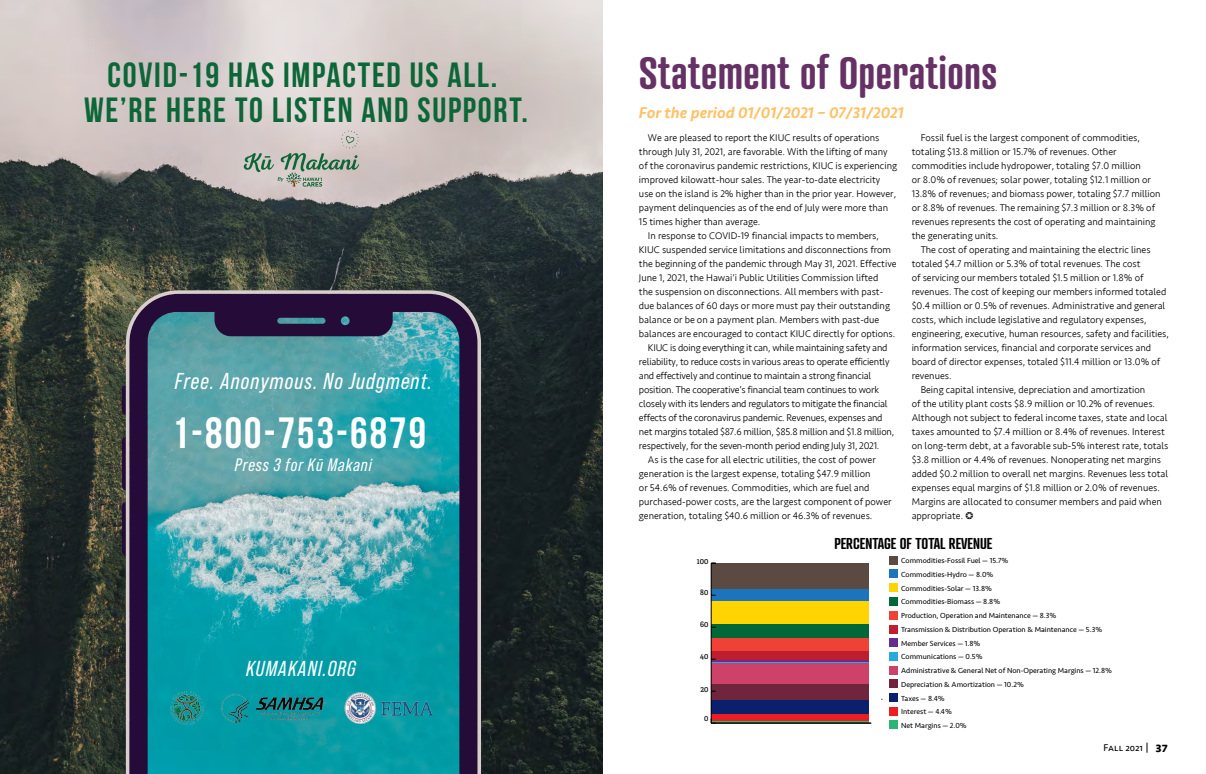
<style>
.page{position:relative;width:1206px;height:774px;background:#fff}
.page>*{position:absolute;margin:0;border:0;box-sizing:border-box;transform-origin:0 0}
.t1{font:600 44px "Atrament";color:#663165}
.t2{font:43.7px "Bebas Neue";letter-spacing:.05em;color:#fff}
.t3{font:35px/35px "Bebas Neue";letter-spacing:.05em;color:#0c6637;text-align:center}
.t4{font:italic 23px "Bebas Neue Pro";letter-spacing:.05em;color:#fff}
.t5{font:italic 21.7px "Bebas Neue Pro";letter-spacing:.05em;color:#fff}
.t6{font:italic 18px "Bebas Neue Pro";letter-spacing:.05em;color:#fff}
.t7{font:italic 500 16px "Seravek";color:#ffc267}
.t8{font:600 15.3px "Atrament";color:#000}
.t9{font:300 10px/14px "Seravek";color:#000}
.t10{font:300 10px "Seravek";letter-spacing:-.02em;color:#000}
.t11{font:10px "Seravek";color:#000}
.t12{font:8.5px "Adelle Condensed";color:#000}
.t13{font:7.6px/13.7px "Seravek";color:#000}
.s1{font-weight:500;font-size:14px}
</style>
<div class="page">
<svg style="left:1146px;top:743px;width:2px;height:10px"></svg>
<hr style="left:712px;top:721px;width:157px;height:2px;background:#2bb673">
<div style="left:712px;top:714px;width:157px;height:7px;background:#ed1d24"></div>
<div style="left:712px;top:700px;width:157px;height:14px;background:#0b206c"></div>
<div style="left:712px;top:684px;width:157px;height:16px;background:#71253d"></div>
<div style="left:712px;top:663px;width:157px;height:21px;background:#cd4269"></div>
<hr style="left:712px;top:662px;width:157px;height:1px;background:#28aae1">
<hr style="left:712px;top:659px;width:157px;height:3px;background:#662d91">
<div style="left:712px;top:651px;width:157px;height:8px;background:#be1e2d"></div>
<div style="left:712px;top:637px;width:157px;height:14px;background:#ef4136"></div>
<div style="left:712px;top:623px;width:157px;height:14px;background:#006838"></div>
<div style="left:712px;top:601px;width:157px;height:22px;background:#ffd400"></div>
<div style="left:712px;top:588px;width:157px;height:13px;background:#1c75bc"></div>
<div style="left:712px;top:563px;width:157px;height:25px;background:#5a4a42"></div>
<div style="left:889px;top:556px;width:8px;height:8px;background:#5a4a42"></div>
<div style="left:889px;top:570px;width:8px;height:8px;background:#1c75bc"></div>
<div style="left:889px;top:584px;width:8px;height:8px;background:#ffd400"></div>
<div style="left:889px;top:597px;width:8px;height:8px;background:#006838"></div>
<div style="left:889px;top:612px;width:8px;height:8px;background:#ef4136"></div>
<div style="left:889px;top:625px;width:8px;height:8px;background:#be1e2d"></div>
<div style="left:889px;top:638px;width:8px;height:8px;background:#662d91"></div>
<div style="left:889px;top:653px;width:8px;height:8px;background:#28aae1"></div>
<div style="left:889px;top:666px;width:8px;height:8px;background:#cd4269"></div>
<div style="left:889px;top:680px;width:8px;height:8px;background:#71253d"></div>
<div style="left:889px;top:693px;width:8px;height:8px;background:#0b206c"></div>
<div style="left:889px;top:708px;width:8px;height:8px;background:#ed1d24"></div>
<div style="left:889px;top:720px;width:8px;height:8px;background:#2bb673"></div>
<hr style="left:711px;top:723px;width:160px;height:1px;background:#000">
<hr style="left:711px;top:563px;width:1px;height:160px;background:#000">
<svg style="left:711px;top:719px;width:5px;height:5px"></svg>
<img style="left:0;top:0;width:603px;height:774px">
<svg style="left:122px;top:385px;width:4px;height:30px"></svg>
<svg style="left:122px;top:437px;width:4px;height:53px"></svg>
<svg style="left:122px;top:502px;width:4px;height:53px"></svg>
<svg style="left:244px;top:130px;width:115px;height:57px;background:#bcbcb5"></svg>
<svg style="left:126px;top:290px;width:355px;height:484px;background:#3a8d9b"></svg>
<h3 class="t3" style="left:84px;top:57px;width:445px">COVID-19 HAS IMPACTED US ALL.<br>WE’RE HERE TO LISTEN AND SUPPORT.</h3>
<h3 class="t4" style="left:175px;top:368px;width:259px">Free. Anonymous. No Judgment.</h3>
<h2 class="t2" style="left:172px;top:409px;width:256px">1-800-753-6879</h2>
<h3 class="t6" style="left:235px;top:454px;width:138px">Press 3 for Kū Makani</h3>
<h3 class="t5" style="left:246px;top:656px;width:111px">KUMAKANI.ORG</h3>
<h1 class="t1" style="left:639px;top:45px;width:360px">Statement of Operations</h1>
<h3 class="t7" style="left:639px;top:102px;width:266px">For the period 01/01/2021 – 07/31/2021</h3>
<p class="t9" style="left:648px;top:130px;width:233px">We are pleased to report the KIUC results of operations</p>
<p class="t9" style="left:639px;top:144px;width:250px">through July 31, 2021, are favorable. With the lifting of many</p>
<p class="t9" style="left:639px;top:158px;width:260px">of the coronavirus pandemic restrictions, KIUC is experiencing</p>
<p class="t9" style="left:639px;top:172px;width:243px">improved kilowatt-hour sales. The year-to-date electricity</p>
<p class="t9" style="left:639px;top:186px;width:259px">use on the island is 2% higher than in the prior year. However,</p>
<p class="t9" style="left:639px;top:200px;width:251px">payment delinquencies as of the end of July were more than</p>
<p class="t9" style="left:639px;top:214px;width:123px">15 times higher than average.</p>
<p class="t9" style="left:648px;top:228px;width:232px">In response to COVID-19 financial impacts to members,</p>
<p class="t9" style="left:639px;top:242px;width:254px">KIUC suspended service limitations and disconnections from</p>
<p class="t9" style="left:639px;top:256px;width:259px">the beginning of the pandemic through May 31, 2021. Effective</p>
<p class="t9" style="left:639px;top:270px;width:241px">June 1, 2021, the Hawai‘i Public Utilities Commission lifted</p>
<p class="t9" style="left:639px;top:284px;width:246px">the suspension on disconnections. All members with past-</p>
<p class="t9" style="left:639px;top:298px;width:253px">due balances of 60 days or more must pay their outstanding</p>
<p class="t9" style="left:639px;top:312px;width:242px">balance or be on a payment plan. Members with past-due</p>
<p class="t9" style="left:639px;top:326px;width:258px">balances are encouraged to contact KIUC directly for options.</p>
<p class="t10" style="left:648px;top:341px;width:241px">KIUC is doing everything it can, while maintaining safety and</p>
<p class="t10" style="left:639px;top:355px;width:252px">reliability, to reduce costs in various areas to operate efficiently</p>
<p class="t10" style="left:639px;top:369px;width:234px">and effectively and continue to maintain a strong financial</p>
<p class="t10" style="left:639px;top:383px;width:242px">position. The cooperative’s financial team continues to work</p>
<p class="t10" style="left:639px;top:397px;width:250px">closely with its lenders and regulators to mitigate the financial</p>
<p class="t10" style="left:639px;top:411px;width:245px">effects of the coronavirus pandemic. Revenues, expenses and</p>
<p class="t10" style="left:639px;top:425px;width:257px">net margins totaled $87.6 million, $85.8 million and $1.8 million,</p>
<p class="t10" style="left:639px;top:439px;width:242px">respectively, for the seven-month period ending July 31, 2021.</p>
<p class="t9" style="left:648px;top:452px;width:229px">As is the case for all electric utilities, the cost of power</p>
<p class="t9" style="left:639px;top:466px;width:233px">generation is the largest expense, totaling $47.9 million</p>
<p class="t9" style="left:639px;top:480px;width:232px">or 54.6% of revenues. Commodities, which are fuel and</p>
<p class="t9" style="left:639px;top:494px;width:254px">purchased-power costs, are the largest component of power</p>
<p class="t9" style="left:639px;top:508px;width:235px">generation, totaling $40.6 million or 46.3% of revenues.</p>
<p class="t9" style="left:912px;top:130px;width:251px;text-indent:9px">Fossil fuel is the largest component of commodities, totaling $13.8 million or 15.7% of revenues. Other commodities include hydropower, totaling $7.0 million<br>or 8.0% of revenues; solar power, totaling $12.1 million or 13.8% of revenues; and biomass power, totaling $7.7 million or 8.8% of revenues. The remaining $7.3 million or 8.3% of revenues represents the cost of operating and maintaining the generating units.</p>
<p class="t9" style="left:921px;top:242px;width:231px">The cost of operating and maintaining the electric lines</p>
<p class="t9" style="left:912px;top:256px;width:230px">totaled $4.7 million or 5.3% of total revenues. The cost</p>
<p class="t9" style="left:912px;top:270px;width:233px">of servicing our members totaled $1.5 million or 1.8% of</p>
<p class="t9" style="left:912px;top:284px;width:256px">revenues. The cost of keeping our members informed totaled</p>
<p class="t9" style="left:912px;top:298px;width:255px">$0.4 million or 0.5% of revenues. Administrative and general</p>
<p class="t9" style="left:912px;top:312px;width:236px">costs, which include legislative and regulatory expenses,</p>
<p class="t9" style="left:912px;top:326px;width:259px">engineering, executive, human resources, safety and facilities,</p>
<p class="t9" style="left:912px;top:340px;width:241px">information services, financial and corporate services and</p>
<p class="t9" style="left:912px;top:354px;width:250px">board of director expenses, totaled $11.4 million or 13.0% of</p>
<p class="t9" style="left:912px;top:368px;width:41px">revenues.</p>
<p class="t9" style="left:921px;top:382px;width:226px">Being capital intensive, depreciation and amortization</p>
<p class="t9" style="left:912px;top:396px;width:245px">of the utility plant costs $8.9 million or 10.2% of revenues.</p>
<p class="t9" style="left:912px;top:410px;width:257px">Although not subject to federal income taxes, state and local</p>
<p class="t9" style="left:912px;top:424px;width:255px">taxes amounted to $7.4 million or 8.4% of revenues. Interest</p>
<p class="t9" style="left:912px;top:438px;width:258px">on long-term debt, at a favorable sub-5% interest rate, totals</p>
<p class="t9" style="left:912px;top:452px;width:251px">$3.8 million or 4.4% of revenues. Nonoperating net margins</p>
<p class="t9" style="left:912px;top:466px;width:258px">added $0.2 million to overall net margins. Revenues less total</p>
<p class="t9" style="left:912px;top:480px;width:250px">expenses equal margins of $1.8 million or 2.0% of revenues.</p>
<p class="t9" style="left:912px;top:494px;width:252px">Margins are allocated to consumer members and paid when</p>
<p class="t9" style="left:912px;top:508px;width:53px">appropriate.</p>
<p class="t13" style="left:901px;top:554px;width:212px">Commodities-Fossil Fuel — 15.7%<br>Commodities-Hydro — 8.0%<br>Commodities-Solar — 13.8%<br>Commodities-Biomass — 8.8%<br>Production, Operation and Maintenance — 8.3%<br>Transmission &amp; Distribution Operation &amp; Maintenance — 5.3%<br>Member Services — 1.8%<br>Communications — 0.5%<br>Administrative &amp; General Net of Non-Operating Margins — 12.8%<br>Depreciation &amp; Amortization — 10.2%<br>Taxes — 8.4%<br>Interest — 4.4%<br>Net Margins — 2.0%</p>
<h3 class="t8" style="left:834px;top:534px;width:160px">PERCENTAGE OF TOTAL REVENUE</h3>
<p class="t12" style="left:697px;top:555px;width:13px">100</p>
<p class="t12" style="left:700px;top:586px;width:10px">80</p>
<p class="t12" style="left:700px;top:618px;width:10px">60</p>
<p class="t12" style="left:700px;top:650px;width:10px">40</p>
<p class="t12" style="left:700px;top:683px;width:9px">20</p>
<p class="t12" style="left:704px;top:712px;width:6px">0</p>
<p class="t11" style="left:1103px;top:740px;width:66px">Fall 2021 <span class="s1">37</span></p>
</div>
